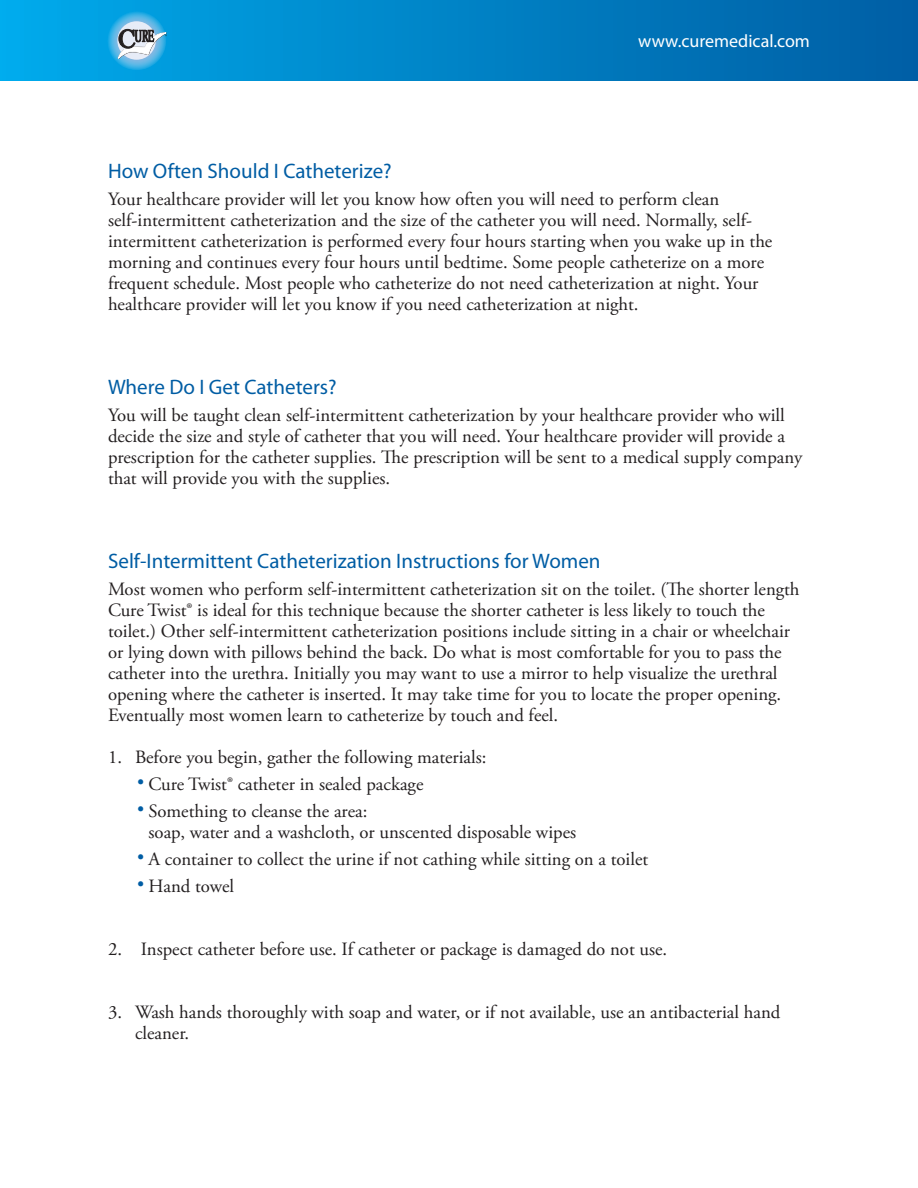
<style>
.page{position:relative;width:918px;height:1188px;background:#fff}
.page>*{position:absolute;margin:0;border:0;box-sizing:border-box;transform-origin:0 0}
.t1{font:45px "Adobe Garamond Pro";color:#005da4}
.t2{font:21px "Myriad Pro";color:#005da4}
.t3{font:18.75px/21px "Adobe Garamond Pro";color:#231f20}
.t4{font:18px "Myriad Pro";color:#fff}
</style>
<div class="page">
<div style="left:0;top:0;width:918px;height:81px;background:linear-gradient(to right,#00aaeb,#005da3)"></div>
<svg style="left:107px;top:11px;width:59px;height:59px"></svg>
<div style="left:117px;top:21px;width:39px;height:39px;background:#e7ecf7;border-radius:50%"></div>
<svg style="left:117px;top:29px;width:50px;height:31px"></svg>
<p class="t4" style="left:638px;top:31px;width:173px">www.curemedical.com</p>
<p class="t2" style="left:108px;top:159px;width:285px">How Often Should I Catheterize?</p>
<p class="t3" style="left:108px;top:189px;width:613px">Your healthcare provider will let you know how often you will need to perform clean</p>
<p class="t3" style="left:108px;top:210px;width:666px">self-intermittent catheterization and the size of the catheter you will need. Normally, self&shy;intermittent catheterization is performed every four hours starting when you wake up in the morning and continues every four hours until bedtime. Some people catheterize on a more frequent schedule. Most people who catheterize do not need catheterization at night. Your healthcare provider will let you know if you need catheterization at night.</p>
<p class="t2" style="left:108px;top:375px;width:230px">Where Do I Get Catheters?</p>
<p class="t3" style="left:108px;top:405px;width:696px">You will be taught clean self-intermittent catheterization by your healthcare provider who will decide the size and style of catheter that you will need. Your healthcare provider will provide a prescription for the catheter supplies. The prescription will be sent to a medical supply company that will provide you with the supplies.</p>
<p class="t2" style="left:108px;top:549px;width:494px">Self-Intermittent Catheterization Instructions for Women</p>
<p class="t3" style="left:108px;top:579px;width:693px">Most women who perform self-intermittent catheterization sit on the toilet. (The shorter length Cure Twist® is ideal for this technique because the shorter catheter is less likely to touch the toilet.) Other self-intermittent catheterization positions include sitting in a chair or wheelchair or lying down with pillows behind the back. Do what is most comfortable for you to pass the catheter into the urethra. Initially you may want to use a mirror to help visualize the urethral opening where the catheter is inserted. It may take time for you to locate the proper opening.<br>Eventually most women learn to catheterize by touch and feel.</p>
<p class="t3" style="left:108px;top:747px;width:380px">1. Before you begin, gather the following materials:</p>
<p class="t1" style="left:135px;top:750px;width:13px">·</p>
<p class="t3" style="left:148px;top:774px;width:276px">Cure Twist® catheter in sealed package</p>
<p class="t1" style="left:135px;top:777px;width:13px">·</p>
<p class="t3" style="left:148px;top:801px;width:220px">Something to cleanse the area:</p>
<p class="t3" style="left:148px;top:822px;width:429px">soap, water and a washcloth, or unscented disposable wipes</p>
<p class="t1" style="left:135px;top:825px;width:13px">·</p>
<p class="t3" style="left:148px;top:849px;width:501px">A container to collect the urine if not cathing while sitting on a toilet</p>
<p class="t1" style="left:135px;top:852px;width:13px">·</p>
<p class="t3" style="left:148px;top:876px;width:87px">Hand towel</p>
<p class="t3" style="left:108px;top:939px;width:561px">2. Inspect catheter before use. If catheter or package is damaged do not use.</p>
<p class="t3" style="left:135px;top:1002px;width:647px;text-indent:-27px">3. Wash hands thoroughly with soap and water, or if not available, use an antibacterial hand cleaner.</p>
</div>
